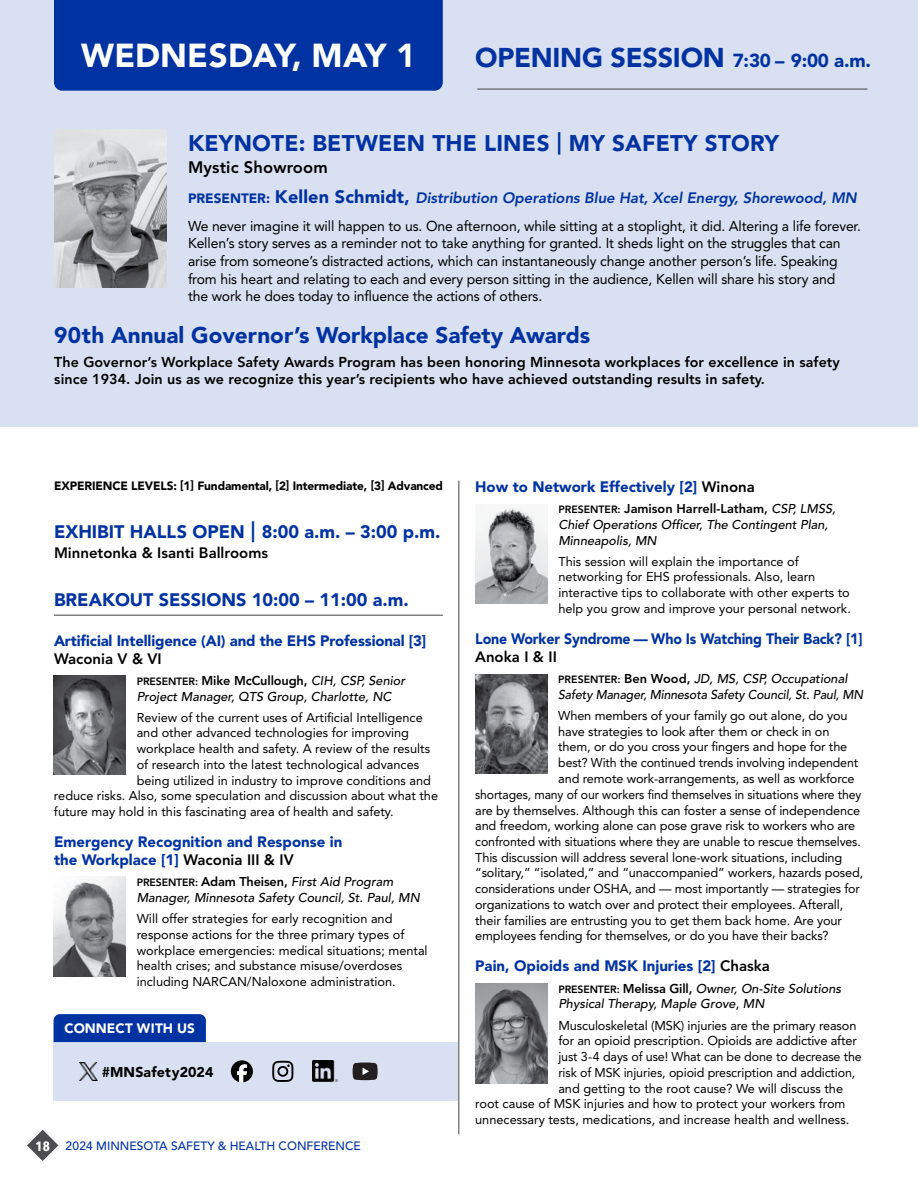
<style>
.page{position:relative;width:918px;height:1188px;background:#fff}
.page>*{position:absolute;margin:0;border:0;box-sizing:border-box;transform-origin:0 0}
.t1{font:900 33px "Avenir LT Std";color:#fff}
.t2{font:900 27px "Avenir LT Std";letter-spacing:-.01em;color:#0033a1}
.t3{font:900 22.5px "Avenir LT Std";letter-spacing:.01em;color:#0033a1}
.t4{font:900 18px "Avenir LT Std";color:#0033a1}
.t5{font:800 16.5px "Avenir LT Std";letter-spacing:.01em;color:#000}
.t6{font:900 15px/18px "Avenir LT Std";color:#0033a1}
.t7{font:italic 800 15px "Avenir LT Std";letter-spacing:-.005em;color:#0033a1}
.t8{font:900 15px/18px "Avenir LT Std";color:#0033a1;scale:.94 1}
.t9{font:800 15px "Avenir LT Std";color:#000}
.t10{font:14.25px/17.7px "Avenir LT Std";letter-spacing:-.01em;color:#000}
.t11{font:800 14.25px/17.2px "Avenir LT Std";letter-spacing:.005em;color:#000}
.t12{font:900 14.1px "Avenir LT Std";letter-spacing:.01em;color:#000}
.t13{font:900 13.5px "Avenir LT Std";color:#fff}
.t14{font:12.75px/15.8px "Avenir LT Std";letter-spacing:-.01em;color:#000}
.t15{font:italic 500 12.75px/15.8px "Avenir LT Std";color:#000}
.t16{font:12.75px "Avenir LT Std";letter-spacing:-.01em;color:#000;scale:.96 1}
.t17{font:900 12px "Avenir LT Std";letter-spacing:-.01em;color:#000}
.t18{font:500 12px "Avenir LT Std";color:#0033a1}
.s1{font-size:18.75px}
.s2{font-weight:800}
.s3{font-weight:900;font-style:normal;font-size:13.5px}
.s4{font-weight:900;font-style:normal;font-size:18px}
.s5{font-size:13.8px}
.s6{font-weight:800;color:#000}
.s7{font-weight:800;font-style:normal;font-size:10.5px}
.s8{font-weight:800;font-style:normal}
.s9{font-weight:800;font-size:21px}
.s10{font-family:"Avenir Next Condensed";font-weight:700;font-size:13.5px;color:#fff}
</style>
<div class="page">
<svg style="left:27px;top:1130px;width:31px;height:31px"></svg>
<hr style="left:54px;top:615px;width:389px;height:1px;background:#4d4d4f">
<div style="left:0;top:0;width:918px;height:427px;background:#d9e0f1"></div>
<img style="left:54px;top:130px;width:112px;height:158px">
<hr style="left:477px;top:89px;width:391px;height:1px;background:#4d4d4f">
<div style="left:54px;top:0;width:389px;height:91px;background:#0033a1"></div>
<img style="left:54px;top:675px;width:72px;height:100px">
<img style="left:475px;top:984px;width:73px;height:99px">
<img style="left:475px;top:674px;width:72px;height:100px">
<img style="left:475px;top:507px;width:73px;height:96px">
<img style="left:54px;top:877px;width:72px;height:99px">
<div style="left:54px;top:1042px;width:404px;height:59px;background:#d9e0f1"></div>
<div style="left:54px;top:1014px;width:152px;height:28px;background:#0033a1"></div>
<svg style="left:231px;top:1060px;width:22px;height:22px"></svg>
<svg style="left:353px;top:1063px;width:25px;height:17px"></svg>
<img style="left:79px;top:1062px;width:18px;height:19px">
<img style="left:313px;top:1061px;width:24px;height:21px">
<svg style="left:272px;top:1061px;width:21px;height:21px"></svg>
<hr style="left:458px;top:481px;width:1px;height:653px;background:#4d4d4f">
<p class="t1" style="left:81px;top:36px;width:336px">WEDNESDAY, MAY 1</p>
<p class="t2" style="left:475px;top:42px;width:397px">OPENING SESSION <span class="s1">7:30 – 9:00 a.m.</span></p>
<p class="t3" style="left:188px;top:129px;width:593px">KEYNOTE: BETWEEN THE LINES <span class="s2">|</span> MY SAFETY STORY</p>
<p class="t5" style="left:188px;top:158px;width:141px">Mystic Showroom</p>
<p class="t7" style="left:188px;top:189px;width:670px"><span class="s3">PRESENTER:</span> <span class="s4">Kellen Schmidt,</span> Distribution Operations Blue Hat, Xcel Energy, Shorewood, MN</p>
<p class="t10" style="left:188px;top:217px;width:675px">We never imagine it will happen to us. One afternoon, while sitting at a stoplight, it did. Altering a life forever.<br>Kellen’s story serves as a reminder not to take anything for granted. It sheds light on the struggles that can arise from someone’s distracted actions, which can instantaneously change another person’s life. Speaking from his heart and relating to each and every person sitting in the audience, Kellen will share his story and<br>the work he does today to influence the actions of others.</p>
<p class="t3" style="left:54px;top:321px;width:537px">90th Annual Governor’s Workplace Safety Awards</p>
<p class="t11" style="left:54px;top:353px;width:787px">The Governor’s Workplace Safety Awards Program has been honoring Minnesota workplaces for excellence in safety since 1934. Join us as we recognize this year’s recipients who have achieved outstanding results in safet<span class="s5">y.</span></p>
<p class="t17" style="left:54px;top:478px;width:391px">EXPERIENCE LEVELS: [1] Fundamental, [2] Intermediate, [3] Advanced</p>
<p class="t6" style="left:475px;top:478px;width:281px">How to Network Effectively [2] <span class="s6">Winona</span></p>
<p class="t15" style="left:558px;top:501px;width:279px"><span class="s7">PRESENTER:</span> <span class="s8">Jamison Harrell-Latham,</span> CSP, LMSS,<br>Chief Operations Officer, The Contingent Plan,<br>Minneapolis, MN</p>
<p class="t14" style="left:558px;top:554px;width:294px">This session will explain the importance of networking for EHS professionals. Also, learn interactive tips to collaborate with other experts to help you grow and improve your personal network.</p>
<p class="t8" style="left:475px;top:630px;width:414px">Lone Worker Syndrome — Who Is Watching Their Back? [1]<br><span class="s6">Anoka I &amp; II</span></p>
<p class="t15" style="left:558px;top:671px;width:307px"><span class="s7">PRESENTER:</span> <span class="s8">Ben Wood,</span> JD, MS, CSP, Occupational<br>Safety Manager, Minnesota Safety Council, St. Paul, MN</p>
<p class="t14" style="left:558px;top:708px;width:291px">When members of your family go out alone, do you</p>
<p class="t14" style="left:558px;top:724px;width:273px">have strategies to look after them or check in on</p>
<p class="t14" style="left:558px;top:739px;width:291px">them, or do you cross your fingers and hope for the</p>
<p class="t14" style="left:558px;top:755px;width:301px">best? With the continued trends involving independent</p>
<p class="t14" style="left:558px;top:771px;width:298px">and remote work-arrangements, as well as workforce</p>
<p class="t16" style="left:475px;top:787px;width:404px">shortages, many of our workers find themselves in situations where they</p>
<p class="t14" style="left:475px;top:802px;width:386px">are by themselves. Although this can foster a sense of independence</p>
<p class="t14" style="left:475px;top:818px;width:382px">and freedom, working alone can pose grave risk to workers who are</p>
<p class="t14" style="left:475px;top:834px;width:387px">confronted with situations where they are unable to rescue themselves.</p>
<p class="t14" style="left:475px;top:850px;width:369px">This discussion will address several lone-work situations, including</p>
<p class="t14" style="left:475px;top:865px;width:390px">“solitary,” “isolated,” and “unaccompanied” workers, hazards posed,</p>
<p class="t14" style="left:475px;top:881px;width:386px">considerations under OSHA, and — most importantly — strategies for</p>
<p class="t14" style="left:475px;top:897px;width:370px">organizations to watch over and protect their employees. Afterall,</p>
<p class="t14" style="left:475px;top:913px;width:368px">their families are entrusting you to get them back home. Are your</p>
<p class="t14" style="left:475px;top:928px;width:355px">employees fending for themselves, or do you have their backs?</p>
<p class="t6" style="left:475px;top:957px;width:296px">Pain, Opioids and MSK Injuries [2] <span class="s6">Chaska</span></p>
<p class="t15" style="left:558px;top:981px;width:284px"><span class="s7">PRESENTER:</span> <span class="s8">Melissa Gill,</span> Owner, On-Site Solutions<br>Physical Therapy, Maple Grove, MN</p>
<p class="t14" style="left:558px;top:1017px;width:300px">Musculoskeletal (MSK) injuries are the primary reason</p>
<p class="t14" style="left:558px;top:1033px;width:300px">for an opioid prescription. Opioids are addictive after</p>
<p class="t14" style="left:558px;top:1049px;width:305px">just 3-4 days of use! What can be done to decrease the</p>
<p class="t14" style="left:558px;top:1065px;width:299px">risk of MSK injuries, opioid prescription and addiction,</p>
<p class="t14" style="left:558px;top:1080px;width:286px">and getting to the root cause? We will discuss the</p>
<p class="t14" style="left:475px;top:1096px;width:372px">root cause of MSK injuries and how to protect your workers from</p>
<p class="t14" style="left:475px;top:1112px;width:376px">unnecessary tests, medications, and increase health and wellness.</p>
<p class="t4" style="left:54px;top:521px;width:388px">EXHIBIT HALLS OPEN <span class="s9">|</span> 8:00 a.m. – 3:00 p.m.</p>
<p class="t9" style="left:54px;top:544px;width:216px">Minnetonka &amp; Isanti Ballrooms</p>
<p class="t4" style="left:54px;top:589px;width:356px">BREAKOUT SESSIONS 10:00 – 11:00 a.m.</p>
<p class="t6" style="left:54px;top:631px;width:374px">Artificial Intelligence (AI) and the EHS Professional [3]<br><span class="s6">Waconia V &amp; VI</span></p>
<p class="t15" style="left:137px;top:673px;width:270px"><span class="s7">PRESENTER:</span> <span class="s8">Mike McCullough,</span> CIH, CSP, Senior<br>Project Manager, QTS Group, Charlotte, NC</p>
<p class="t14" style="left:137px;top:709px;width:288px">Review of the current uses of Artificial Intelligence</p>
<p class="t14" style="left:137px;top:725px;width:274px">and other advanced technologies for improving</p>
<p class="t14" style="left:137px;top:741px;width:295px">workplace health and safety. A review of the results</p>
<p class="t14" style="left:137px;top:757px;width:284px">of research into the latest technological advances</p>
<p class="t14" style="left:137px;top:772px;width:296px">being utilized in industry to improve conditions and</p>
<p class="t14" style="left:54px;top:788px;width:386px">reduce risks. Also, some speculation and discussion about what the</p>
<p class="t14" style="left:54px;top:804px;width:341px">future may hold in this fascinating area of health and safety.</p>
<p class="t6" style="left:54px;top:833px;width:290px">Emergency Recognition and Response in the Workplace [1] <span class="s6">Waconia III &amp; IV</span></p>
<p class="t15" style="left:137px;top:874px;width:285px"><span class="s7">PRESENTER:</span> <span class="s8">Adam Theisen,</span> First Aid Program<br>Manager, Minnesota Safety Council, St. Paul, MN</p>
<p class="t14" style="left:137px;top:911px;width:293px">Will offer strategies for early recognition and response actions for the three primary types of workplace emergencies: medical situations; mental health crises; and substance misuse/overdoses including NARCAN/Naloxone administration.</p>
<p class="t13" style="left:65px;top:1020px;width:132px">CONNECT WITH US</p>
<p class="t12" style="left:102px;top:1064px;width:113px">#MNSafety2024</p>
<p class="t18" style="left:36px;top:1138px;width:327px"><span class="s10">18</span> 2024 MINNESOTA SAFETY &amp; HEALTH CONFERENCE</p>
</div>
